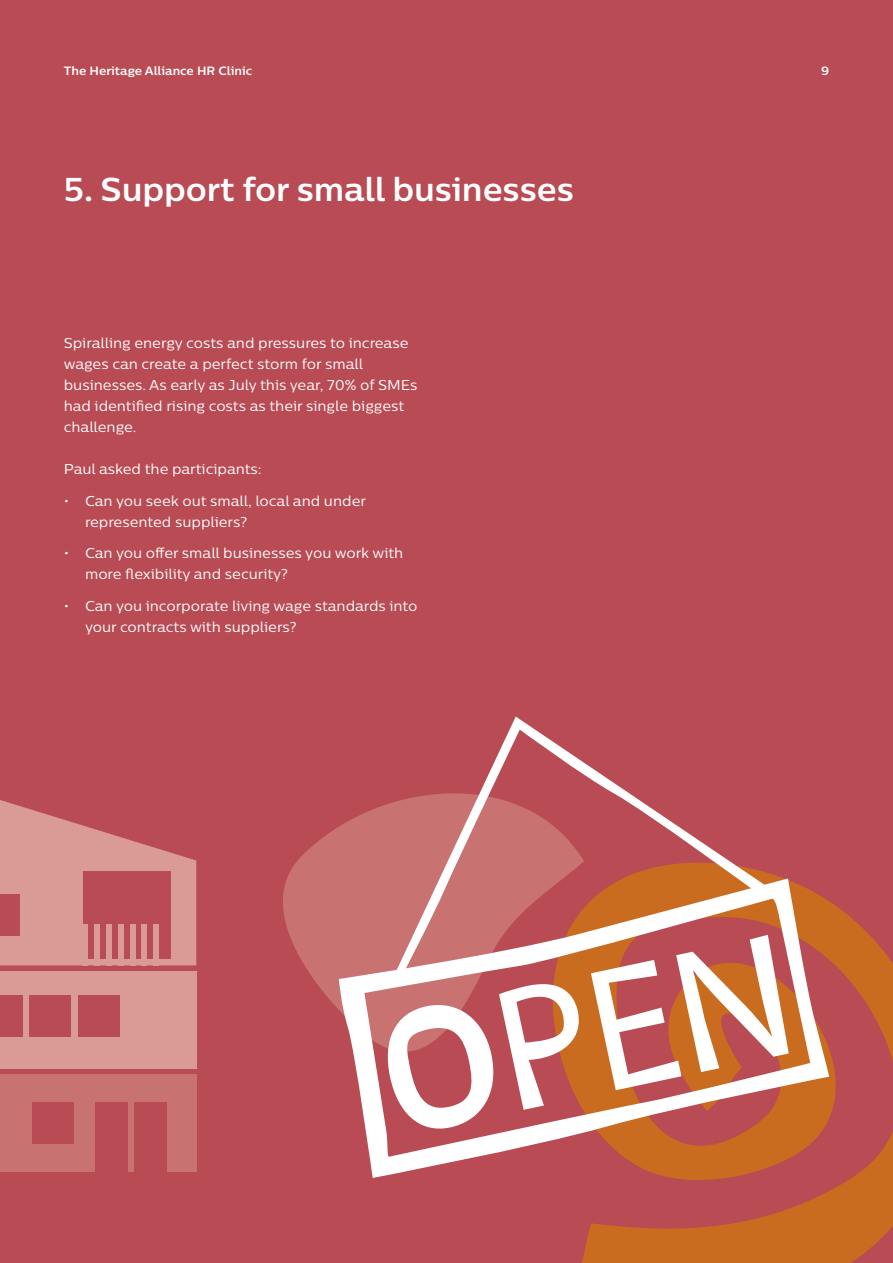
<style>
.page{position:relative;width:893px;height:1263px;background:#b94b54}
.page>*{position:absolute;margin:0;border:0;box-sizing:border-box;transform-origin:0 0}
.t1{font:700 33px "Centrale Sans";letter-spacing:-.005em;color:#fff}
.t2{font:14.25px/21px "Centrale Sans";letter-spacing:-.005em;color:#fff}
.t3{font:700 12px "Centrale Sans";color:#fff}
</style>
<div class="page">
<svg style="left:0;top:800px;width:196px;height:165px"></svg>
<div style="left:0;top:971px;width:196px;height:97px;background:#da9b97"></div>
<div style="left:0;top:1075px;width:196px;height:97px;background:#c87371"></div>
<div style="left:0;top:894px;width:19px;height:42px;background:#b94b54"></div>
<div style="left:83px;top:871px;width:87px;height:88px;background:#b94b54"></div>
<div style="left:0;top:995px;width:23px;height:41px;background:#b94b54"></div>
<div style="left:29px;top:995px;width:42px;height:41px;background:#b94b54"></div>
<div style="left:78px;top:995px;width:42px;height:41px;background:#b94b54"></div>
<div style="left:82px;top:924px;width:6px;height:41px;background:#da9b97"></div>
<div style="left:94px;top:924px;width:6px;height:41px;background:#da9b97"></div>
<div style="left:106px;top:924px;width:6px;height:41px;background:#da9b97"></div>
<div style="left:118px;top:924px;width:6px;height:41px;background:#da9b97"></div>
<div style="left:130px;top:924px;width:5px;height:41px;background:#da9b97"></div>
<div style="left:142px;top:924px;width:5px;height:41px;background:#da9b97"></div>
<div style="left:153px;top:924px;width:6px;height:41px;background:#da9b97"></div>
<div style="left:95px;top:1102px;width:33px;height:74px;background:#b94b54"></div>
<div style="left:134px;top:1102px;width:32px;height:74px;background:#b94b54"></div>
<div style="left:32px;top:1102px;width:42px;height:41px;background:#b94b54"></div>
<svg style="left:581px;top:873px;width:312px;height:390px"></svg>
<svg style="left:283px;top:802px;width:112px;height:208px;fill:#c87371"></svg>
<svg style="left:339px;top:878px;width:490px;height:300px"></svg>
<svg style="left:395px;top:716px;width:373px;height:258px"></svg>
<p class="t3" style="left:64px;top:63px;width:190px">The Heritage Alliance HR Clinic</p>
<p class="t3" style="left:821px;top:63px;width:10px">9</p>
<h1 class="t1" style="left:64px;top:168px;width:512px">5. Support for small businesses</h1>
<p class="t2" style="left:64px;top:332px;width:355px">Spiralling energy costs and pressures to increase wages can create a perfect storm for small businesses. As early as July this year, 70% of SMEs had identified rising costs as their single biggest challenge.</p>
<p class="t2" style="left:64px;top:458px;width:200px">Paul asked the participants:</p>
<p class="t2" style="left:85px;top:490px;width:282px;text-indent:-21px">• Can you seek out small, local and under represented suppliers?</p>
<p class="t2" style="left:85px;top:542px;width:320px;text-indent:-21px">• Can you offer small businesses you work with more flexibility and security?</p>
<p class="t2" style="left:85px;top:595px;width:334px;text-indent:-21px">• Can you incorporate living wage standards into your contracts with suppliers?</p>
</div>
